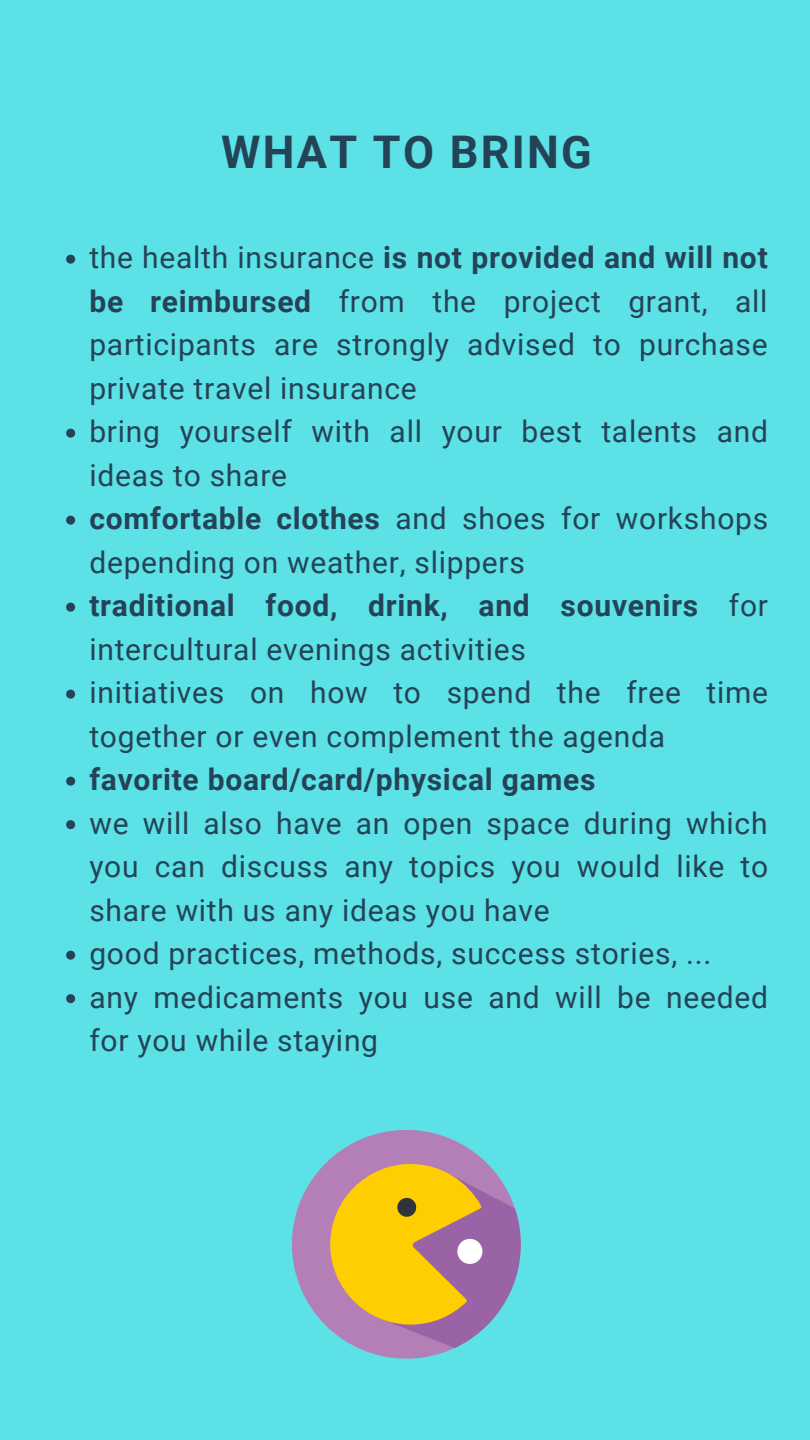
<style>
.page{position:relative;width:810px;height:1440px;background:#5ce1e6}
.page>*{position:absolute;margin:0;border:0;box-sizing:border-box;transform-origin:0 0}
.t1{font:700 45px "Roboto";letter-spacing:.05em;color:#244357}
.t2{font:30px/43.5px "Roboto";letter-spacing:.025em;color:#244357}
.t3{font:700 30px "Roboto";letter-spacing:.025em;color:#244357}
.s1{font-weight:700}
</style>
<div class="page">
<svg style="left:66px;top:255px;width:9px;height:9px"></svg>
<svg style="left:66px;top:429px;width:9px;height:9px"></svg>
<svg style="left:66px;top:516px;width:9px;height:9px"></svg>
<svg style="left:66px;top:603px;width:9px;height:9px"></svg>
<svg style="left:66px;top:690px;width:9px;height:9px"></svg>
<svg style="left:66px;top:777px;width:9px;height:9px"></svg>
<svg style="left:66px;top:820px;width:9px;height:9px"></svg>
<svg style="left:66px;top:951px;width:9px;height:9px"></svg>
<svg style="left:66px;top:994px;width:9px;height:9px"></svg>
<svg style="left:292px;top:1130px;width:196px;height:229px;fill:#b47fb6"></svg>
<svg style="left:330px;top:1164px;width:191px;height:184px;background:#c8a562"></svg>
<h1 class="t1" style="left:221px;top:120px;width:372px">WHAT TO BRING</h1>
<p class="t2" style="left:89px;top:235px;width:680px">the health insurance <span class="s1">is not provided and will not be reimbursed</span> from the project grant, all participants are strongly advised to purchase private travel insurance<br>bring yourself with all your best talents and ideas to share<br><span class="s1">comfortable clothes</span> and shoes for workshops depending on weather, slippers<br><span class="s1">traditional food, drink, and souvenirs</span> for intercultural evenings activities<br>initiatives on how to spend the free time together or even complement the agenda</p>
<p class="t3" style="left:89px;top:758px;width:508px">favorite board/card/physical games</p>
<p class="t2" style="left:89px;top:800px;width:680px">we will also have an open space during which you can discuss any topics you would like to share with us any ideas you have<br>good practices, methods, success stories, ...<br>any medicaments you use and will be needed for you while staying</p>
</div>
